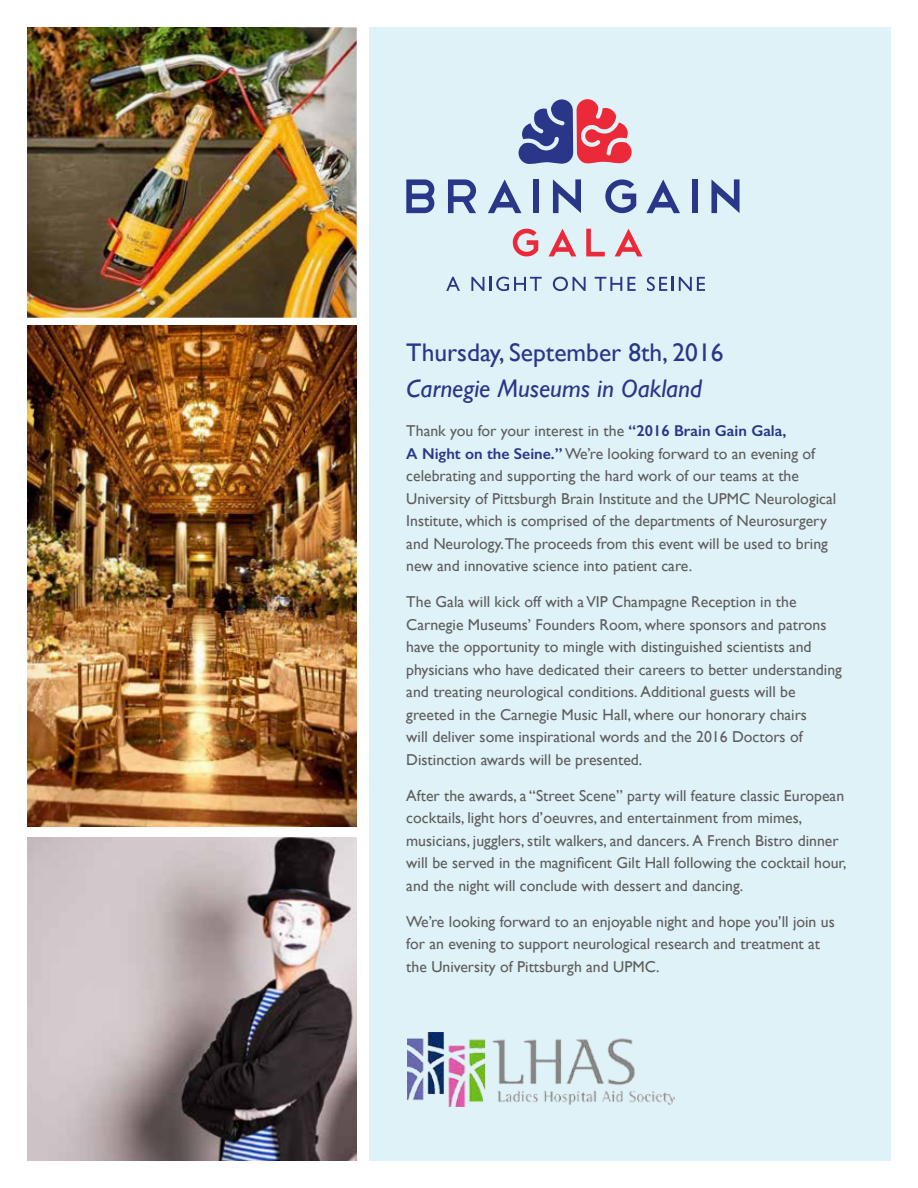
<style>
.page{position:relative;width:918px;height:1188px;background:#fff}
.page>*{position:absolute;margin:0;border:0;box-sizing:border-box;transform-origin:0 0}
.t1{font:25.5px "Gill Sans";color:#2a3688}
.t2{font:italic 25.5px "Gill Sans";color:#2a3688}
.t3{font:15.75px/22.5px "Gill Sans";color:#5d5d5d}
.s1{font-weight:600;color:#2a3688}
</style>
<div class="page">
<div style="left:369px;top:27px;width:522px;height:1134px;background:#dff2f8"></div>
<img style="left:27px;top:27px;width:330px;height:291px">
<img style="left:27px;top:837px;width:330px;height:324px">
<img style="left:27px;top:326px;width:330px;height:501px">
<svg style="left:518px;top:99px;width:114px;height:65px"></svg>
<svg style="left:406px;top:179px;width:28px;height:34px"></svg>
<svg style="left:448px;top:179px;width:28px;height:34px"></svg>
<svg style="left:488px;top:179px;width:34px;height:34px"></svg>
<div style="left:533px;top:179px;width:6px;height:34px;background:#2a3688"></div>
<svg style="left:553px;top:179px;width:28px;height:34px"></svg>
<svg style="left:605px;top:179px;width:31px;height:34px"></svg>
<svg style="left:646px;top:179px;width:34px;height:34px"></svg>
<div style="left:692px;top:179px;width:5px;height:34px;background:#2a3688"></div>
<svg style="left:711px;top:179px;width:29px;height:34px"></svg>
<svg style="left:513px;top:229px;width:25px;height:27px"></svg>
<svg style="left:549px;top:229px;width:27px;height:27px"></svg>
<svg style="left:586px;top:229px;width:19px;height:27px"></svg>
<svg style="left:615px;top:229px;width:27px;height:27px"></svg>
<svg style="left:446px;top:277px;width:14px;height:14px"></svg>
<svg style="left:471px;top:277px;width:13px;height:14px"></svg>
<svg style="left:490px;top:277px;width:52px;height:14px"></svg>
<svg style="left:553px;top:277px;width:33px;height:14px"></svg>
<svg style="left:595px;top:277px;width:41px;height:14px"></svg>
<svg style="left:647px;top:277px;width:58px;height:14px"></svg>
<img style="left:408px;top:1033px;width:266px;height:73px">
<h1 class="t1" style="left:406px;top:337px;width:319px">Thursday, September 8th, 2016</h1>
<h1 class="t2" style="left:406px;top:374px;width:297px">Carnegie Museums in Oakland</h1>
<p class="t3" style="left:406px;top:419px;width:431px">Thank you for your interest in the <span class="s1">“2016 Brain Gain Gala,<br>A Night on the Seine.”</span> We’re looking forward to an evening of celebrating and supporting the hard work of our teams at the University of Pittsburgh Brain Institute and the UPMC Neurological Institute, which is comprised of the departments of Neurosurgery and Neurology.The proceeds from this event will be used to bring new and innovative science into patient care.</p>
<p class="t3" style="left:406px;top:590px;width:437px">The Gala will kick off with a VIP Champagne Reception in the Carnegie Museums’ Founders Room, where sponsors and patrons have the opportunity to mingle with distinguished scientists and physicians who have dedicated their careers to better understanding and treating neurological conditions. Additional guests will be greeted in the Carnegie Music Hall, where our honorary chairs<br>will deliver some inspirational words and the 2016 Doctors of Distinction awards will be presented.</p>
<p class="t3" style="left:406px;top:784px;width:442px">After the awards, a “Street Scene” party will feature classic European cocktails, light hors d’oeuvres, and entertainment from mimes, musicians, jugglers, stilt walkers, and dancers. A French Bistro dinner will be served in the magnificent Gilt Hall following the cocktail hour, and the night will conclude with dessert and dancing.</p>
<p class="t3" style="left:406px;top:910px;width:430px">We’re looking forward to an enjoyable night and hope you’ll join us for an evening to support neurological research and treatment at the University of Pittsburgh and UPMC.</p>
</div>
